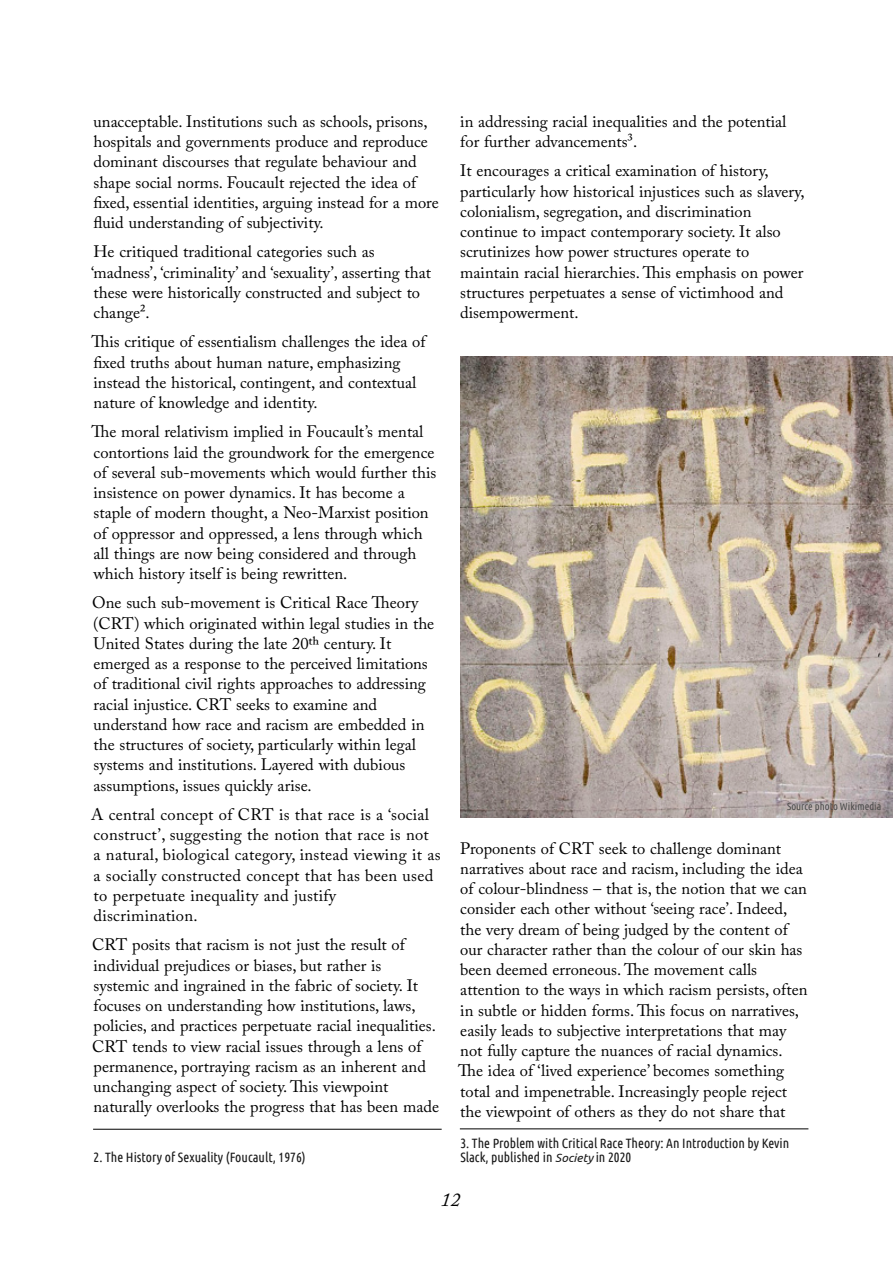
<style>
.page{position:relative;width:893px;height:1263px;background:#fff}
.page>*{position:absolute;margin:0;border:0;box-sizing:border-box;transform-origin:0 0}
.t1{font:italic 19.5px "Adobe Caslon Pro";color:#000}
.t2{font:16.5px/20.2px "Adobe Caslon Pro";color:#000}
.t3{font:13.5px/14px "Ubuntu Condensed";color:#191919}
.t4{font:10.5px "Ubuntu Condensed";color:#4d4d4d}
.s1{font-family:"Ubuntu";font-style:italic;font-size:12px}
</style>
<div class="page">
<img style="left:460px;top:357px;width:433px;height:460px">
<hr style="left:94px;top:1129px;width:347px;height:1px;background:#000">
<hr style="left:460px;top:1128px;width:348px;height:1px;background:#000">
<p class="t2" style="left:94px;top:113px;width:347px">unacceptable. Institutions such as schools, prisons, hospitals and governments produce and reproduce dominant discourses that regulate behaviour and shape social norms. Foucault rejected the idea of fixed, essential identities, arguing instead for a more fluid understanding of subjectivity.</p>
<p class="t2" style="left:91px;top:243px;width:341px">He critiqued traditional categories such as ‘madness’, ‘criminality’ and ‘sexuality’, asserting that these were historically constructed and subject to change².</p>
<p class="t2" style="left:92px;top:333px;width:336px">This critique of essentialism challenges the idea of fixed truths about human nature, emphasizing instead the historical, contingent, and contextual nature of knowledge and identity.</p>
<p class="t2" style="left:92px;top:423px;width:346px">The moral relativism implied in Foucault’s mental contortions laid the groundwork for the emergence of several sub-movements which would further this insistence on power dynamics. It has become a staple of modern thought, a Neo-Marxist position of oppressor and oppressed, a lens through which all things are now being considered and through which history itself is being rewritten.</p>
<p class="t2" style="left:92px;top:594px;width:344px">One such sub-movement is Critical Race Theory (CRT) which originated within legal studies in the United States during the late 20th century. It emerged as a response to the perceived limitations of traditional civil rights approaches to addressing racial injustice. CRT seeks to examine and understand how race and racism are embedded in the structures of society, particularly within legal systems and institutions. Layered with dubious assumptions, issues quickly arise.</p>
<p class="t2" style="left:91px;top:806px;width:351px">A central concept of CRT is that race is a ‘social construct’, suggesting the notion that race is not<br>a natural, biological category, instead viewing it as a socially constructed concept that has been used to perpetuate inequality and justify discrimination.</p>
<p class="t2" style="left:92px;top:936px;width:348px">CRT posits that racism is not just the result of individual prejudices or biases, but rather is systemic and ingrained in the fabric of society. It focuses on understanding how institutions, laws, policies, and practices perpetuate racial inequalities.<br>CRT tends to view racial issues through a lens of permanence, portraying racism as an inherent and unchanging aspect of society. This viewpoint naturally overlooks the progress that has been made</p>
<p class="t3" style="left:94px;top:1150px;width:214px">2. The History of Sexuality (Foucault, 1976)</p>
<p class="t2" style="left:460px;top:113px;width:328px">in addressing racial inequalities and the potential for further advancements³.</p>
<p class="t2" style="left:460px;top:162px;width:346px">It encourages a critical examination of history, particularly how historical injustices such as slavery, colonialism, segregation, and discrimination continue to impact contemporary society. It also scrutinizes how power structures operate to maintain racial hierarchies. This emphasis on power structures perpetuates a sense of victimhood and disempowerment.</p>
<p class="t4" style="left:787px;top:802px;width:96px">Source photo Wikimedia</p>
<p class="t2" style="left:458px;top:839px;width:351px">Proponents of CRT seek to challenge dominant narratives about race and racism, including the idea of colour-blindness – that is, the notion that we can consider each other without ‘seeing race’. Indeed, the very dream of being judged by the content of our character rather than the colour of our skin has been deemed erroneous. The movement calls attention to the ways in which racism persists, often in subtle or hidden forms. This focus on narratives, easily leads to subjective interpretations that may not fully capture the nuances of racial dynamics.<br>The idea of ‘lived experience’ becomes something total and impenetrable. Increasingly people reject the viewpoint of others as they do not share that</p>
<p class="t3" style="left:460px;top:1137px;width:331px">3. The Problem with Critical Race Theory: An Introduction by Kevin<br>Slack, published in <span class="s1">Society</span> in 2020</p>
<p class="t1" style="left:441px;top:1192px;width:21px">12</p>
</div>
